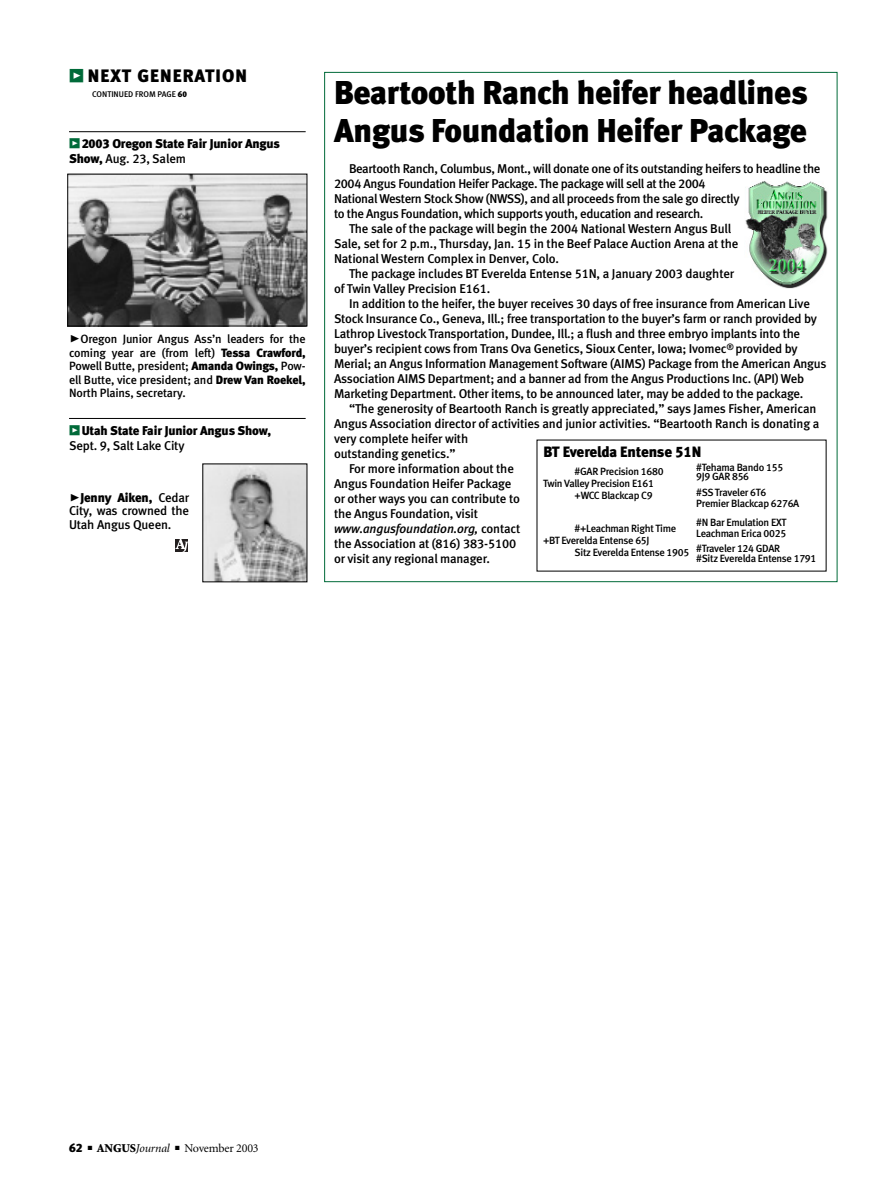
<style>
.page{position:relative;width:878px;height:1194px;background:#fff}
.page>*{position:absolute;margin:0;border:0;box-sizing:border-box;transform-origin:0 0}
.t1{font:33px "Meta Black LF";letter-spacing:-.01em;color:#000}
.t2{font:18px "Meta Black LF";letter-spacing:.055em;color:#000}
.t3{font:15px "Meta Black LF";letter-spacing:-.015em;color:#000}
.t4{font:12.75px/13.5px "Meta Medium LF";letter-spacing:-.015em;color:#000}
.t5{font:12.75px "Meta Black LF";letter-spacing:-.01em;color:#000}
.t6{font:italic 12.75px "Meta Medium LF";letter-spacing:-.01em;color:#000}
.t7{font:12px/13.5px "Meta Medium LF";letter-spacing:-.01em;color:#000;text-align:justify}
.t8{font:12px "Minion";letter-spacing:-.015em;color:#000}
.t9{font:10.5px/10.5px "Meta Medium LF";letter-spacing:-.03em;color:#000}
.t10{font:8.25px "Meta Medium LF";color:#000}
.s1{font-family:"Meta Black Expert";color:#006a39}
.s2{font-family:"Meta Black LF"}
.s3{font-family:"Meta Black Expert";font-size:13.5px;color:#006a39}
.s4{font-family:"Meta Black Caps Expert";font-size:21px}
.s5{font-family:"Meta Medium LF"}
.s6{font-style:normal}
.s7{font-weight:900}
.s8{font-style:italic}
</style>
<div class="page">
<img style="left:745px;top:181px;width:83px;height:108px">
<hr style="left:69px;top:131px;width:236px;height:1px;background:#000">
<svg style="left:67px;top:174px;width:240px;height:245px"></svg>
<svg style="left:175px;top:539px;width:13px;height:12px"></svg>
<img style="left:204px;top:466px;width:101px;height:114px">
<h2 class="t2" style="left:69px;top:69px;width:179px"><span class="s1">Z</span> NEXT GENERATION</h2>
<p class="t10" style="left:92px;top:91px;width:96px">CONTINUED FROM PAGE <span class="s2">60</span></p>
<p class="t5" style="left:69px;top:139px;width:212px"><span class="s3">Z</span>2003 Oregon State Fair Junior Angus</p>
<p class="t4" style="left:69px;top:153px;width:118px"><span class="s2">Show,</span> Aug. 23, Salem</p>
<p class="t7" style="left:69px;top:333px;width:238px"><span class="s4">@</span>Oregon Junior Angus Ass’n leaders for the coming year are (from left) <span class="s2">Tessa Crawford, </span>Powell Butte, president; <span class="s2">Amanda Owings,</span> Pow&shy;ell Butte, vice president; and <span class="s2">Drew Van Roekel, </span>North Plains, secretary.</p>
<p class="t5" style="left:69px;top:426px;width:204px"><span class="s3">Z</span>Utah State Fair Junior Angus Show,</p>
<p class="t4" style="left:69px;top:440px;width:117px">Sept. 9, Salt Lake City</p>
<p class="t5" style="left:69px;top:493px;width:122px"><span class="s4">@</span>Jenny Aiken, <span class="s5">Cedar</span></p>
<p class="t4" style="left:69px;top:505px;width:122px">City, was crowned the<br>Utah Angus Queen.</p>
<h1 class="t1" style="left:334px;top:80px;width:475px">Beartooth Ranch heifer headlines</h1>
<h1 class="t1" style="left:334px;top:117px;width:474px">Angus Foundation Heifer Package</h1>
<p class="t4" style="left:349px;top:162px;width:473px">Beartooth Ranch, Columbus, Mont., will donate one of its outstanding heifers to headline the</p>
<p class="t4" style="left:334px;top:177px;width:373px">2004 Angus Foundation Heifer Package. The package will sell at the 2004</p>
<p class="t4" style="left:334px;top:192px;width:407px">National Western Stock Show (NWSS), and all proceeds from the sale go directly</p>
<p class="t4" style="left:334px;top:207px;width:371px">to the Angus Foundation, which supports youth, education and research.</p>
<p class="t4" style="left:349px;top:222px;width:383px">The sale of the package will begin the 2004 National Western Angus Bull</p>
<p class="t4" style="left:334px;top:237px;width:406px">Sale, set for 2 p.m., Thursday, Jan. 15 in the Beef Palace Auction Arena at the</p>
<p class="t4" style="left:334px;top:252px;width:226px">National Western Complex in Denver, Colo.</p>
<p class="t4" style="left:349px;top:267px;width:386px">The package includes BT Everelda Entense 51N, a January 2003 daughter</p>
<p class="t4" style="left:334px;top:282px;width:158px">of Twin Valley Precision E161.</p>
<p class="t4" style="left:349px;top:297px;width:462px">In addition to the heifer, the buyer receives 30 days of free insurance from American Live</p>
<p class="t4" style="left:334px;top:312px;width:484px">Stock Insurance Co., Geneva, Ill.; free transportation to the buyer’s farm or ranch provided by</p>
<p class="t4" style="left:334px;top:327px;width:467px">Lathrop Livestock Transportation, Dundee, Ill.; a flush and three embryo implants into the</p>
<p class="t4" style="left:334px;top:342px;width:465px">buyer’s recipient cows from Trans Ova Genetics, Sioux Center, Iowa; Ivomec<sup>®</sup> provided by</p>
<p class="t4" style="left:334px;top:357px;width:494px">Merial; an Angus Information Management Software (AIMS) Package from the American Angus</p>
<p class="t4" style="left:334px;top:372px;width:471px">Association AIMS Department; and a banner ad from the Angus Productions Inc. (API) Web</p>
<p class="t4" style="left:334px;top:387px;width:471px">Marketing Department. Other items, to be announced later, may be added to the package.</p>
<p class="t4" style="left:349px;top:402px;width:469px">“The generosity of Beartooth Ranch is greatly appreciated,” says James Fisher, American</p>
<p class="t4" style="left:334px;top:417px;width:487px">Angus Association director of activities and junior activities. “Beartooth Ranch is donating a</p>
<p class="t4" style="left:334px;top:432px;width:136px">very complete heifer with</p>
<p class="t4" style="left:334px;top:447px;width:123px">outstanding genetics.”</p>
<p class="t4" style="left:349px;top:462px;width:166px">For more information about the</p>
<p class="t4" style="left:334px;top:477px;width:179px">Angus Foundation Heifer Package</p>
<p class="t4" style="left:334px;top:492px;width:187px">or other ways you can contribute to</p>
<p class="t4" style="left:334px;top:507px;width:146px">the Angus Foundation, visit</p>
<p class="t6" style="left:334px;top:523px;width:188px">www.angusfoundation.org, <span class="s6">contact</span></p>
<p class="t4" style="left:334px;top:537px;width:184px">the Association at (816) 383-5100</p>
<p class="t4" style="left:334px;top:552px;width:158px">or visit any regional manager.</p>
<p class="t3" style="left:543px;top:446px;width:159px">BT Everelda Entense 51N</p>
<p class="t9" style="left:696px;top:463px;width:88px">#Tehama Bando 155</p>
<p class="t9" style="left:574px;top:467px;width:90px">#GAR Precision 1680</p>
<p class="t9" style="left:696px;top:472px;width:54px">9J9 GAR 856</p>
<p class="t9" style="left:543px;top:479px;width:112px">Twin Valley Precision E161</p>
<p class="t9" style="left:574px;top:491px;width:80px">+WCC Blackcap C9</p>
<p class="t9" style="left:696px;top:488px;width:105px">#SS Traveler 6T6<br>Premier Blackcap 6276A</p>
<p class="t9" style="left:574px;top:524px;width:103px">#+Leachman Right Time</p>
<p class="t9" style="left:696px;top:518px;width:92px">#N Bar Emulation EXT</p>
<p class="t9" style="left:574px;top:524px;width:213px;line-height:19.5px;text-indent:122px">Leachman Erica 0025<br>Sitz Everelda Entense 1905 #Traveler 124 GDAR</p>
<p class="t9" style="left:696px;top:554px;width:122px">#Sitz Everelda Entense 1791</p>
<p class="t9" style="left:543px;top:536px;width:108px">+BT Everelda Entense 65J</p>
<p class="t8" style="left:69px;top:1144px;width:191px"><span class="s2">62</span> ■ <span class="s7">ANGUS</span><span class="s8">Journal</span> ■ November 2003</p>
</div>
